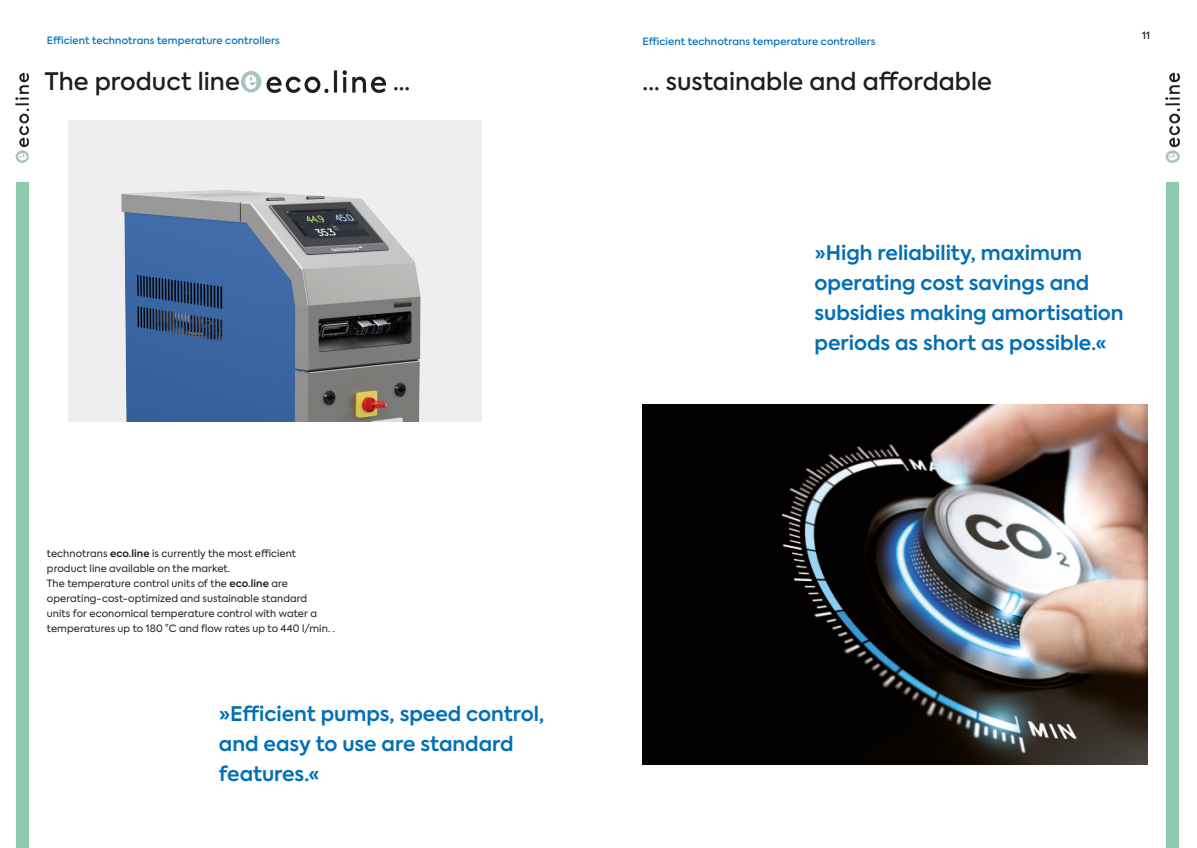
<style>
.page{position:relative;width:1197px;height:848px;background:#fff}
.page>*{position:absolute;margin:0;border:0;box-sizing:border-box;transform-origin:0 0}
.Anleser{font:500 24px "Axiforma";color:#1d1d1b}
.TEC_Fließtext_8_5_12{font:600 20px "Axiforma";letter-spacing:-.005em;color:#006fb7}
.TEC_Fließtext_8_5_12-2{font:10px/15px "Axiforma";letter-spacing:.005em;color:#1d1d1b}
.Anleser-2{font:500 10px "Axiforma";letter-spacing:.01em;color:#006fb7}
.t1{font:500 10px "Axiforma";color:#1d1d1b}
.s1{font-weight:600}
</style>
<div class="page">
<img style="left:642px;top:404px;width:505px;height:360px">
<img style="left:241px;top:70px;width:146px;height:22px">
<img style="left:1165px;top:72px;width:13px;height:91px">
<div style="left:1165px;top:183px;width:13px;height:665px;background:#8dcaae"></div>
<img style="left:15px;top:72px;width:14px;height:39px">
<div style="left:16px;top:183px;width:12px;height:665px;background:#8dcaae"></div>
<img style="left:15px;top:113px;width:467px;height:308px">
<p class="Anleser-2" style="left:47px;top:34px;width:234px">Efficient technotrans temperature controllers</p>
<p class="Anleser-2" style="left:642px;top:35px;width:234px">Efficient technotrans temperature controllers</p>
<p class="Anleser" style="left:45px;top:66px;width:196px">The product line</p>
<p class="Anleser" style="left:393px;top:66px;width:19px">...</p>
<p class="Anleser" style="left:642px;top:66px;width:351px">... sustainable and affordable</p>
<p class="t1" style="left:1141px;top:29px;width:9px">11</p>
<p class="TEC_Fließtext_8_5_12" style="left:814px;top:239px;width:269px">»High reliability, maximum</p>
<p class="TEC_Fließtext_8_5_12" style="left:814px;top:269px;width:276px">operating cost savings and</p>
<p class="TEC_Fließtext_8_5_12" style="left:814px;top:299px;width:310px">subsidies making amortisation</p>
<p class="TEC_Fließtext_8_5_12" style="left:814px;top:329px;width:293px">periods as short as possible.«</p>
<p class="TEC_Fließtext_8_5_12-2" style="left:47px;top:545px;width:290px">technotrans <span class="s1">eco.line</span> is currently the most efficient product line available on the market.<br>The temperature control units of the <span class="s1">eco.line</span> are operating-cost-optimized and sustainable standard<br>units for economical temperature control with water a temperatures up to 180 °C and flow rates up to 440 l/min. .</p>
<p class="TEC_Fließtext_8_5_12" style="left:219px;top:700px;width:327px">»Efficient pumps, speed control,</p>
<p class="TEC_Fließtext_8_5_12" style="left:219px;top:730px;width:296px">and easy to use are standard</p>
<p class="TEC_Fließtext_8_5_12" style="left:219px;top:760px;width:102px">features.«</p>
</div>
